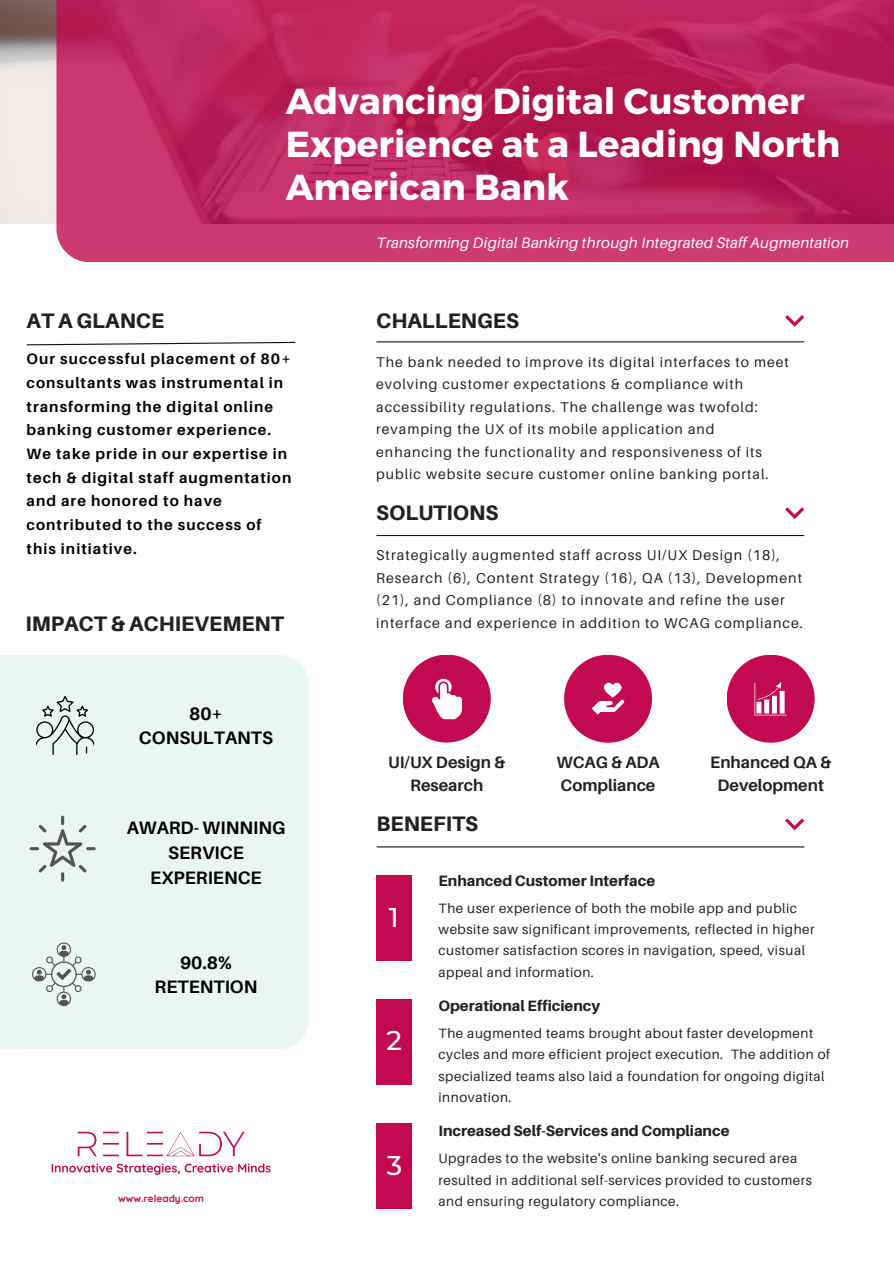
<style>
.page{position:relative;width:894px;height:1264px;background:#fff}
.page>*{position:absolute;margin:0;border:0;box-sizing:border-box;transform-origin:0 0}
.t1{font:700 36.15px/42.8px "Montserrat";color:#fff}
.t2{font:500 27px "Montserrat";color:#fff}
.t3{font:800 21px "Aileron";color:#222}
.t4{font:700 18px/24.8px "Aileron";color:#000;text-align:center}
.t5{font:700 16.5px/22.5px "Aileron";color:#222;text-align:center}
.t6{font:700 15px/23.7px "Aileron";letter-spacing:.07em;color:#000}
.t7{font:800 15px "Aileron";color:#222}
.t8{font:italic 15px "Aileron";letter-spacing:.02em;color:#fff}
.t9{font:14.25px/22.5px "Aileron";letter-spacing:.07em;color:#222}
.t10{font:14.1px/22.5px "Aileron";letter-spacing:.07em;color:#222}
.t11{font:13.5px/21.3px "Aileron";letter-spacing:.04em;color:#222}
.t12{font:700 9.9px "Quicksand";color:#c10a4f}
</style>
<div class="page">
<div style="left:0;top:655px;width:309px;height:394px;background:#eaf6f2"></div>
<img style="left:0;top:0;width:56px;height:223px">
<svg style="left:56px;top:0;width:837px;height:262px;background:#bf2b60"></svg>
<div style="left:376px;top:875px;width:35px;height:86px;background:#c10a4f"></div>
<div style="left:376px;top:999px;width:35px;height:85px;background:#c10a4f"></div>
<div style="left:376px;top:1123px;width:35px;height:86px;background:#c10a4f"></div>
<hr style="left:377px;top:341px;width:426px;height:1px;background:#0b1623">
<hr style="left:377px;top:535px;width:426px;height:1px;background:#0b1623">
<hr style="left:377px;top:846px;width:426px;height:1px;background:#0b1623">
<div style="left:403px;top:654px;width:87px;height:88px;background:#c10a4f;border-radius:50%"></div>
<svg style="left:432px;top:678px;width:30px;height:41px"></svg>
<div style="left:564px;top:654px;width:88px;height:88px;background:#c10a4f;border-radius:50%"></div>
<svg style="left:591px;top:682px;width:33px;height:32px"></svg>
<div style="left:726px;top:654px;width:88px;height:88px;background:#c10a4f;border-radius:50%"></div>
<svg style="left:754px;top:682px;width:32px;height:33px"></svg>
<svg style="left:785px;top:315px;width:19px;height:12px"></svg>
<svg style="left:785px;top:818px;width:19px;height:12px"></svg>
<svg style="left:785px;top:507px;width:19px;height:12px"></svg>
<svg style="left:26px;top:341px;width:270px;height:5px"></svg>
<svg style="left:35px;top:695px;width:60px;height:60px;background:#cad4d1"></svg>
<svg style="left:30px;top:815px;width:66px;height:66px;background:#d4dedb"></svg>
<svg style="left:32px;top:942px;width:64px;height:64px;background:#d0dad7"></svg>
<svg style="left:52px;top:1163px;width:218px;height:11px"></svg>
<svg style="left:78px;top:1131px;width:19px;height:25px"></svg>
<svg style="left:103px;top:1143px;width:16px;height:1px"></svg>
<svg style="left:103px;top:1131px;width:16px;height:2px"></svg>
<svg style="left:103px;top:1154px;width:16px;height:2px"></svg>
<svg style="left:126px;top:1131px;width:118px;height:25px"></svg>
<p class="t1" style="left:286px;top:78px;width:556px">Advancing Digital Customer<br>Experience at a Leading North<br>American Bank</p>
<p class="t3" style="left:27px;top:308px;width:139px">AT A GLANCE</p>
<p class="t6" style="left:27px;top:347px;width:266px">Our successful placement of 80+ consultants was instrumental in transforming the digital online banking customer experience.<br>We take pride in our expertise in tech &amp; digital staff augmentation and are honored to have contributed to the success of this initiative.</p>
<p class="t3" style="left:25px;top:610px;width:260px">IMPACT &amp; ACHIEVEMENT</p>
<h4 class="t4" style="left:139px;top:700px;width:136px">80+<br>CONSULTANTS</h4>
<p class="t4" style="left:127px;top:815px;width:160px">AWARD- WINNING<br>SERVICE<br>EXPERIENCE</p>
<h4 class="t4" style="left:154px;top:949px;width:104px">90.8%<br>RETENTION</h4>
<h4 class="t12" style="left:118px;top:1192px;width:87px">www.releady.com</h4>
<h6 class="t8" style="left:376px;top:233px;width:474px">Transforming Digital Banking through Integrated Staff Augmentation</h6>
<h3 class="t3" style="left:376px;top:307px;width:144px">CHALLENGES</h3>
<p class="t10" style="left:376px;top:350px;width:414px">The bank needed to improve its digital interfaces to meet evolving customer expectations &amp; compliance with accessibility regulations. The challenge was twofold: revamping the UX of its mobile application and enhancing the functionality and responsiveness of its public website secure customer online banking portal.</p>
<h3 class="t3" style="left:376px;top:500px;width:123px">SOLUTIONS</h3>
<p class="t9" style="left:376px;top:543px;width:428px">Strategically augmented staff across UI/UX Design (18), Research (6), Content Strategy (16), QA (13), Development (21), and Compliance (8) to innovate and refine the user interface and experience in addition to WCAG compliance.</p>
<h2 class="t5" style="left:388px;top:750px;width:119px">UI/UX Design &amp;<br>Research</h2>
<h2 class="t5" style="left:556px;top:751px;width:105px;text-align:left">WCAG &amp; ADA<br>Compliance</h2>
<h5 class="t5" style="left:710px;top:751px;width:122px">Enhanced QA &amp;<br>Development</h5>
<p class="t3" style="left:376px;top:810px;width:103px">BENEFITS</p>
<p class="t7" style="left:438px;top:871px;width:218px">Enhanced Customer Interface</p>
<p class="t2" style="left:389px;top:900px;width:11px">1</p>
<h2 class="t11" style="left:438px;top:897px;width:377px">The user experience of both the mobile app and public website saw significant improvements, reflected in higher customer satisfaction scores in navigation, speed, visual appeal and information.</h2>
<h3 class="t7" style="left:438px;top:996px;width:163px">Operational Efficiency</h3>
<h1 class="t2" style="left:386px;top:1024px;width:17px">2</h1>
<p class="t11" style="left:438px;top:1022px;width:393px">The augmented teams brought about faster development cycles and more efficient project execution. The addition of specialized teams also laid a foundation for ongoing digital innovation.</p>
<h2 class="t7" style="left:438px;top:1121px;width:292px">Increased Self-Services and Compliance</h2>
<h6 class="t2" style="left:387px;top:1148px;width:17px">3</h6>
<h6 class="t11" style="left:438px;top:1147px;width:375px">Upgrades to the website's online banking secured area resulted in additional self-services provided to customers and ensuring regulatory compliance.</h6>
</div>
